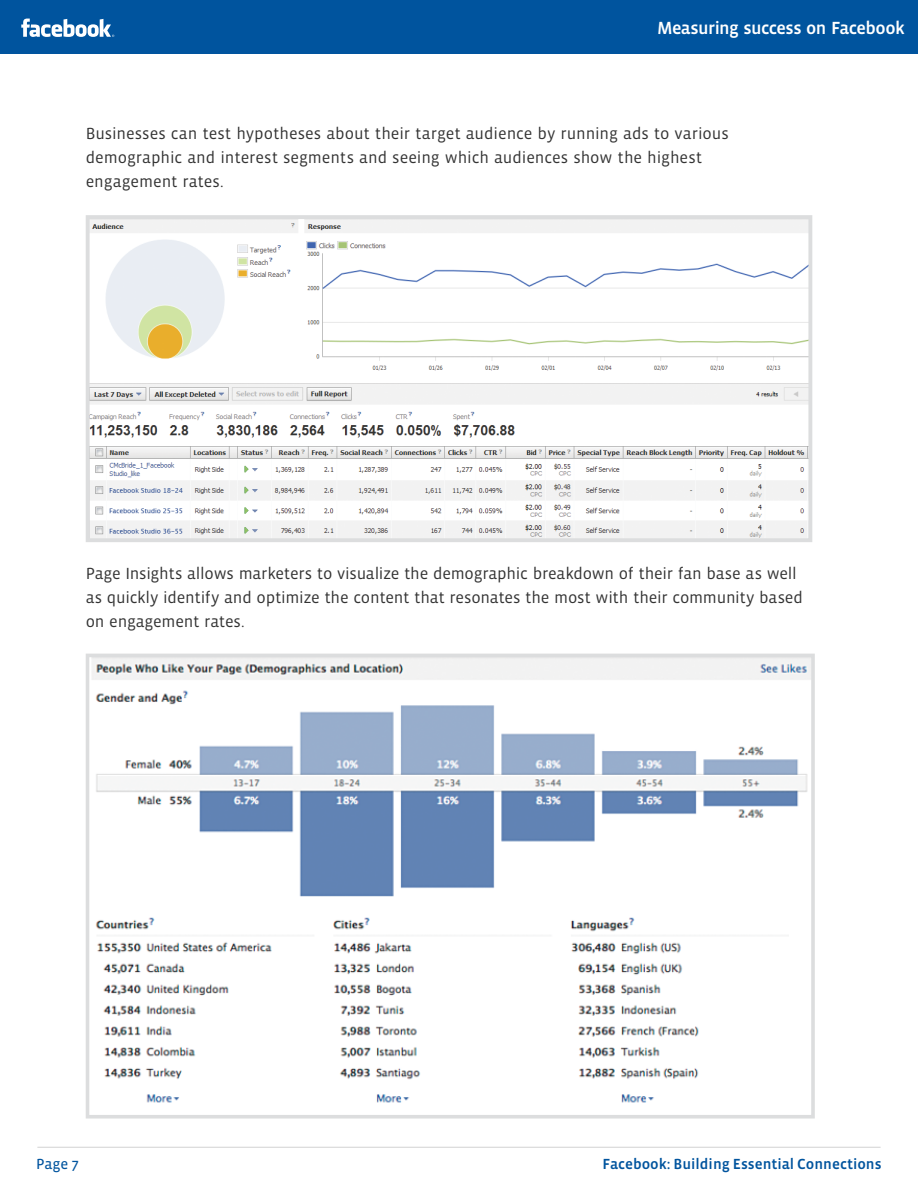
<style>
.page{position:relative;width:918px;height:1188px;background:#fff}
.page>*{position:absolute;margin:0;border:0;box-sizing:border-box;transform-origin:0 0}
.t1{font:500 18px "Vista Sans OT";letter-spacing:-.03em;color:#fff}
.t2{font:16.5px/24px "Vista Sans OT";letter-spacing:-.01em;color:#333}
.t3{font:500 15px "Vista Sans OT";color:#00549e}
.t4{font:15px "Vista Sans OT";color:#00549e}
</style>
<div class="page">
<div style="left:0;top:0;width:918px;height:54px;background:#00549e"></div>
<svg style="left:21px;top:19px;width:93px;height:18px"></svg>
<hr style="left:37px;top:1147px;width:844px;height:1px;background:#d2d2d2">
<img style="left:92px;top:659px;width:718px;height:444px">
<div style="left:86px;top:654px;width:729px;height:465px;border:4px solid #dcddde"></div>
<img style="left:91px;top:220px;width:716px;height:317px">
<div style="left:86px;top:215px;width:726px;height:327px;border:4px solid #dcddde"></div>
<p class="t1" style="left:657px;top:18px;width:249px">Measuring success on Facebook</p>
<p class="t2" style="left:86px;top:122px;width:645px">Businesses can test hypotheses about their target audience by running ads to various demographic and interest segments and seeing which audiences show the highest engagement rates.</p>
<p class="t2" style="left:86px;top:561px;width:719px">Page Insights allows marketers to visualize the demographic breakdown of their fan base as well as quickly identify and optimize the content that resonates the most with their community based on engagement rates.</p>
<p class="t4" style="left:36px;top:1156px;width:44px">Page 7</p>
<p class="t3" style="left:603px;top:1156px;width:281px">Facebook: Building Essential Connections</p>
</div>
